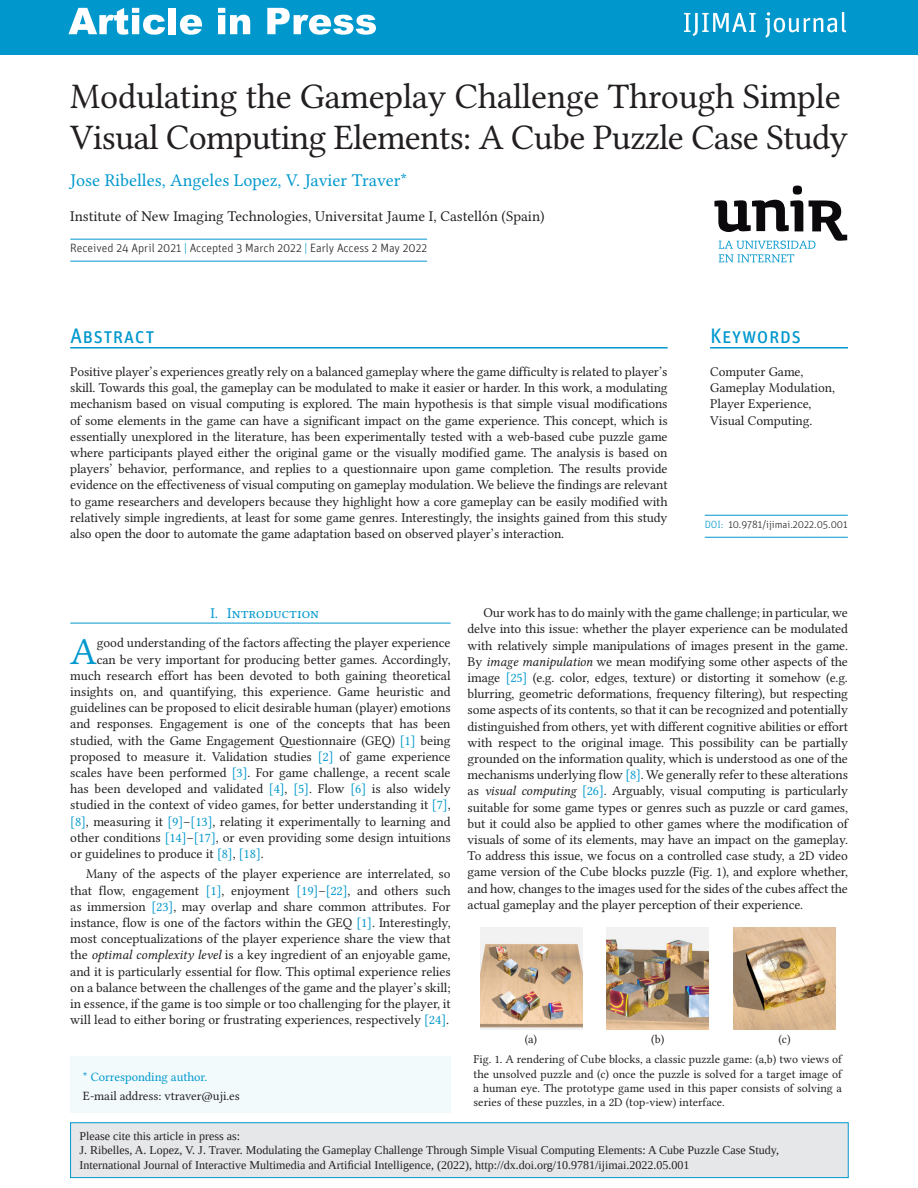
<style>
.page{position:relative;width:918px;height:1188px;background:#fff}
.page>*{position:absolute;margin:0;border:0;box-sizing:border-box;transform-origin:0 0}
.Texto_-_PrimerParraf{font:38.55px "Libertinus Serif";color:#0098cd}
.Titulo{font:36px/41.4px "Libertinus Serif";letter-spacing:-.01em;color:#231f20}
.Apdo_portada{font:21px "Unit OT";letter-spacing:-.005em;color:#0098cd}
.Autor{font:18px "Libertinus Serif";color:#0098cd}
.Departamento_-_NUM{font:15px "Libertinus Serif";color:#231f20}
.t1{font:15px "Libertinus Serif";color:#0098cd}
.Texto{font:13.5px/16.2px "Libertinus Serif";letter-spacing:.05em;color:#231f20;text-align:justify}
.Abstract{font:13.5px/16.2px "Libertinus Serif";letter-spacing:.055em;color:#231f20;text-align:justify}
.Texto_-_PrimerParraf-2{font:13.5px "Libertinus Serif";letter-spacing:.055em;color:#231f20}
.Keywords{font:13.5px/16.2px "Libertinus Serif";letter-spacing:.01em;color:#231f20}
.Texto_-_PrimerParraf-3{font:13.5px "Libertinus Serif";letter-spacing:.01em;color:#231f20}
.Texto_-_PrimerParraf-4{font:13.5px "Libertinus Serif";letter-spacing:-.005em;color:#231f20}
.Corresponding_author{font:12.75px "Libertinus Serif";color:#231f20}
.Corresponding_author-2{font:12.75px "Libertinus Serif";color:#0098cd}
.cita-IP{font:12px/14.4px "Liberation Serif";color:#231f20}
.PieObjetos_-_izda{font:12px/14.4px "Libertinus Serif";letter-spacing:.06em;color:#231f20;text-align:justify}
.HistoricoArt{font:300 12px "Unit OT";color:#231f20}
.TextoTablaCentrado{font:12px "Libertinus Serif";color:#231f20}
.DOI{font:300 10.5px "Unit OT";color:#231f20}
.s1{color:#0098cd}
.s2{font-style:italic}
</style>
<div class="page">
<div style="left:0;top:0;width:918px;height:55px;background:#0097cc"></div>
<svg style="left:68px;top:8px;width:97px;height:27px"></svg>
<div style="left:169px;top:8px;width:7px;height:26px;background:#fff"></div>
<svg style="left:180px;top:15px;width:22px;height:20px"></svg>
<svg style="left:218px;top:8px;width:32px;height:26px"></svg>
<svg style="left:267px;top:8px;width:109px;height:27px"></svg>
<svg style="left:684px;top:13px;width:72px;height:23px"></svg>
<svg style="left:765px;top:12px;width:81px;height:26px"></svg>
<div style="left:70px;top:1057px;width:381px;height:56px;background:#f2fafc"></div>
<div style="left:71px;top:1123px;width:777px;height:55px;background:#e6e7e9"></div>
<div style="left:70px;top:1122px;width:779px;height:56px;border:1px solid #0098cd"></div>
<svg style="left:714px;top:186px;width:133px;height:76px"></svg>
<hr style="left:710px;top:347px;width:138px;height:2px;background:#0098cd">
<hr style="left:70px;top:347px;width:598px;height:2px;background:#0098cd">
<hr style="left:705px;top:515px;width:143px;height:1px;background:#0098cd">
<hr style="left:705px;top:537px;width:143px;height:1px;background:#0098cd">
<hr style="left:70px;top:239px;width:357px;height:1px;background:#0098cd">
<hr style="left:70px;top:261px;width:357px;height:1px;background:#0098cd">
<hr style="left:70px;top:623px;width:381px;height:1px;background:#0098cd">
<img style="left:480px;top:927px;width:102px;height:103px">
<img style="left:607px;top:927px;width:102px;height:103px">
<img style="left:734px;top:927px;width:102px;height:103px">
<p class="Titulo" style="left:70px;top:75px;width:778px">Modulating the Gameplay Challenge Through Simple<br>Visual Computing Elements: A Cube Puzzle Case Study</p>
<p class="Autor" style="left:70px;top:169px;width:339px">Jose Ribelles, Angeles Lopez, V. Javier Traver*</p>
<p class="Departamento_-_NUM" style="left:70px;top:207px;width:476px">Institute of New Imaging Technologies, Universitat Jaume I, Castellón (Spain)</p>
<p class="HistoricoArt" style="left:70px;top:241px;width:358px">Received 24 April 2021 <span class="s1">|</span> Accepted 3 March 2022 <span class="s1">|</span> Early Access 2 May 2022</p>
<p class="Apdo_portada" style="left:70px;top:322px;width:86px">Abstract</p>
<p class="Abstract" style="left:70px;top:363px;width:599px">Positive player’s experiences greatly rely on a balanced gameplay where the game difficulty is related to player’s skill. Towards this goal, the gameplay can be modulated to make it easier or harder. In this work, a modulating mechanism based on visual computing is explored. The main hypothesis is that simple visual modifications of some elements in the game can have a significant impact on the game experience. This concept, which is essentially unexplored in the literature, has been experimentally tested with a web-based cube puzzle game where participants played either the original game or the visually modified game. The analysis is based on players’ behavior, performance, and replies to a questionnaire upon game completion. The results provide evidence on the effectiveness of visual computing on gameplay modulation. We believe the findings are relevant to game researchers and developers because they highlight how a core gameplay can be easily modified with relatively simple ingredients, at least for some game genres. Interestingly, the insights gained from this study also open the door to automate the game adaptation based on observed player’s interaction.</p>
<p class="Apdo_portada" style="left:710px;top:322px;width:93px">Keywords</p>
<p class="Keywords" style="left:710px;top:363px;width:126px">Computer Game,<br>Gameplay Modulation,<br>Player Experience,<br>Visual Computing.</p>
<p class="DOI" style="left:705px;top:519px;width:145px"><span class="s1">DOI:</span> 10.9781/ijimai.2022.05.001</p>
<p class="t1" style="left:211px;top:605px;width:110px">I. Introduction</p>
<p class="Texto_-_PrimerParraf" style="left:70px;top:628px;width:28px">A</p>
<p class="Texto_-_PrimerParraf-2" style="left:97px;top:635px;width:355px">good understanding of the factors affecting the player experience</p>
<p class="Texto_-_PrimerParraf-2" style="left:97px;top:651px;width:355px">can be very important for producing better games. Accordingly,</p>
<p class="Texto_-_PrimerParraf-2" style="left:70px;top:667px;width:382px">much research effort has been devoted to both gaining theoretical</p>
<p class="Texto_-_PrimerParraf-3" style="left:70px;top:683px;width:382px">insights on, and quantifying, this experience. Game heuristic and</p>
<p class="Texto_-_PrimerParraf-2" style="left:70px;top:700px;width:382px">guidelines can be proposed to elicit desirable human (player) emotions</p>
<p class="Texto_-_PrimerParraf-2" style="left:70px;top:716px;width:382px">and responses. Engagement is one of the concepts that has been</p>
<p class="Texto_-_PrimerParraf-4" style="left:70px;top:732px;width:382px">studied, with the Game Engagement Questionnaire (GEQ) <span class="s1">[1]</span> being</p>
<p class="Texto_-_PrimerParraf-2" style="left:70px;top:748px;width:382px">proposed to measure it. Validation studies <span class="s1">[2]</span> of game experience</p>
<p class="Texto_-_PrimerParraf-2" style="left:70px;top:764px;width:382px">scales have been performed <span class="s1">[3]</span>. For game challenge, a recent scale</p>
<p class="Texto_-_PrimerParraf-2" style="left:70px;top:781px;width:381px">has been developed and validated <span class="s1">[4]</span>, <span class="s1">[5]</span>. Flow <span class="s1">[6]</span> is also widely</p>
<p class="Texto_-_PrimerParraf-2" style="left:70px;top:797px;width:382px">studied in the context of video games, for better understanding it <span class="s1">[7]</span>,</p>
<p class="Texto_-_PrimerParraf-2" style="left:70px;top:813px;width:382px"><span class="s1">[8]</span>, measuring it <span class="s1">[9]</span>–<span class="s1">[13]</span>, relating it experimentally to learning and</p>
<p class="Texto_-_PrimerParraf-2" style="left:70px;top:829px;width:382px">other conditions <span class="s1">[14]</span>–<span class="s1">[17]</span>, or even providing some design intuitions</p>
<p class="Texto_-_PrimerParraf-2" style="left:70px;top:845px;width:195px">or guidelines to produce it <span class="s1">[8]</span>, <span class="s1">[18]</span>.</p>
<p class="Texto" style="left:70px;top:866px;width:382px;text-indent:16px">Many of the aspects of the player experience are interrelated, so that flow, engagement <span class="s1">[1]</span>, enjoyment <span class="s1">[19]</span>–<span class="s1">[22]</span>, and others such as immersion <span class="s1">[23]</span>, may overlap and share common attributes. For instance, flow is one of the factors within the GEQ <span class="s1">[1]</span>. Interestingly, most conceptualizations of the player experience share the view that the <span class="s2">optimal complexity level</span> is a key ingredient of an enjoyable game, and it is particularly essential for flow. This optimal experience relies on a balance between the challenges of the game and the player’s skill; in essence, if the game is too simple or too challenging for the player, it will lead to either boring or frustrating experiences, respectively <span class="s1">[24]</span>.</p>
<p class="Texto" style="left:468px;top:604px;width:383px;text-indent:16px">Our work has to do mainly with the game challenge; in particular, we delve into this issue: whether the player experience can be modulated with relatively simple manipulations of images present in the game.<br>By <span class="s2">image manipulation</span> we mean modifying some other aspects of the image <span class="s1">[25]</span> (e.g. color, edges, texture) or distorting it somehow (e.g. blurring, geometric deformations, frequency filtering), but respecting some aspects of its contents, so that it can be recognized and potentially distinguished from others, yet with different cognitive abilities or effort with respect to the original image. This possibility can be partially grounded on the information quality, which is understood as one of the mechanisms underlying flow <span class="s1">[8]</span>. We generally refer to these alterations as <span class="s2">visual computing</span> <span class="s1">[26]</span>. Arguably, visual computing is particularly suitable for some game types or genres such as puzzle or card games, but it could also be applied to other games where the modification of visuals of some of its elements, may have an impact on the gameplay.<br>To address this issue, we focus on a controlled case study, a 2D video game version of the Cube blocks puzzle (Fig. 1), and explore whether, and how, changes to the images used for the sides of the cubes affect the actual gameplay and the player perception of their experience.</p>
<p class="TextoTablaCentrado" style="left:525px;top:1032px;width:14px">(a)</p>
<p class="TextoTablaCentrado" style="left:651px;top:1032px;width:15px">(b)</p>
<p class="TextoTablaCentrado" style="left:779px;top:1032px;width:13px">(c)</p>
<p class="PieObjetos_-_izda" style="left:474px;top:1052px;width:371px">Fig. 1. A rendering of Cube blocks, a classic puzzle game: (a,b) two views of the unsolved puzzle and (c) once the puzzle is solved for a target image of a human eye. The prototype game used in this paper consists of solving a series of these puzzles, in a 2D (top-view) interface.</p>
<p class="Corresponding_author-2" style="left:83px;top:1069px;width:126px">* Corresponding author.</p>
<p class="Corresponding_author" style="left:83px;top:1088px;width:158px">E-mail address: vtraver@uji.es</p>
<p class="cita-IP" style="left:79px;top:1129px;width:701px">Please cite this article in press as:<br>J. Ribelles, A. Lopez, V. J. Traver. Modulating the Gameplay Challenge Through Simple Visual Computing Elements: A Cube Puzzle Case Study,<br>International Journal of Interactive Multimedia and Artificial Intelligence, (2022), http://dx.doi.org/10.9781/ijimai.2022.05.001</p>
</div>
